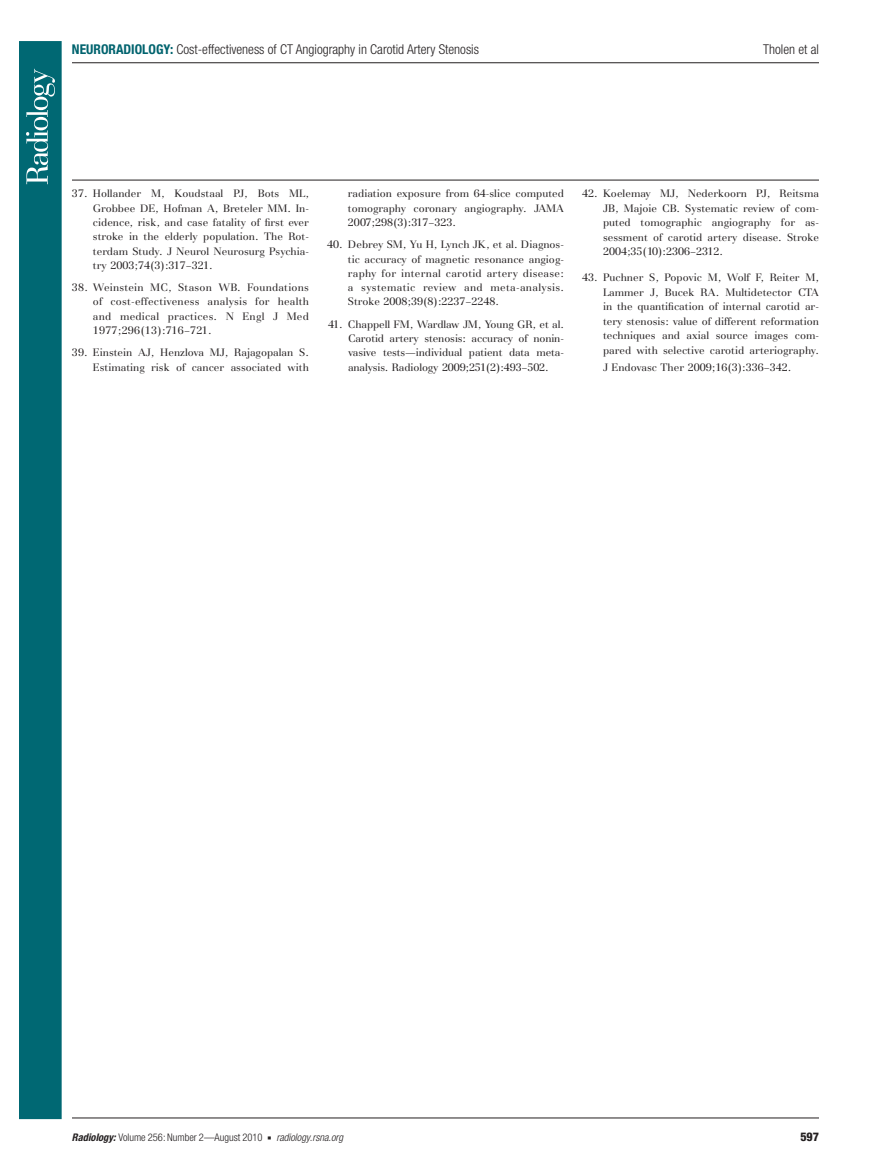
<style>
.page{position:relative;width:891px;height:1175px;background:#fff}
.page>*{position:absolute;margin:0;border:0;box-sizing:border-box;transform-origin:0 0}
.t1{font:300 condensed 13.5px "Helvetica Neue";color:#231f20}
.t2{font:800 condensed 12px "Helvetica Neue";color:#231f20}
.t3{font:10.8px/14.2px "AT Basilia";color:#231f20;text-align:justify}
.t4{font:300 condensed 10.5px "Helvetica Neue";color:#231f20}
.s1{font-weight:700;color:#00636e}
.s2{font-weight:700;font-style:italic}
.s3{font-family:"Universal Newswith Comm Pi";font-weight:400;font-stretch:normal;font-size:6px}
.s4{font-style:italic}
</style>
<div class="page">
<div style="left:19px;top:41px;width:43px;height:1078px;background:#006873;border:2px solid #006873"></div>
<svg style="left:26px;top:69px;width:29px;height:115px"></svg>
<hr style="left:72px;top:180px;width:747px;height:1px;background:#231f20">
<hr style="left:72px;top:1117px;width:747px;height:1px;background:#231f20">
<hr style="left:72px;top:62px;width:747px;height:1px;background:#231f20">
<p class="t1" style="left:72px;top:44px;width:408px"><span class="s1">NEURORADIOLOGY:</span> Cost-effectiveness of CT Angiography in Carotid Artery Stenosis</p>
<p class="t1" style="left:763px;top:44px;width:57px">Tholen et al</p>
<p class="t3" style="left:93px;top:188px;width:218px;text-indent:-21px">37 . Hollander M , Koudstaal PJ , Bots ML , Grobbee DE , Hofman A , Breteler MM . In&shy;cidence, risk, and case fatality of first ever stroke in the elderly population. The Rot&shy;terdam Study . J Neurol Neurosurg Psychia&shy;try 2003 ; 74 ( 3 ): 317 – 321 .</p>
<p class="t3" style="left:93px;top:281px;width:218px;text-indent:-21px">38 . Weinstein MC , Stason WB . Foundations of cost-effectiveness analysis for health and medical practices . N Engl J Med 1977 ; 296 ( 13 ): 716 – 721 .</p>
<p class="t3" style="left:72px;top:346px;width:239px;text-align:right">39 . Einstein AJ , Henzlova MJ , Rajagopalan S .<br>Estimating risk of cancer associated with</p>
<p class="t3" style="left:348px;top:188px;width:218px">radiation exposure from 64-slice computed tomography coronary angiography . JAMA 2007 ; 298 ( 3 ): 317 – 323 .</p>
<p class="t3" style="left:348px;top:239px;width:218px;text-indent:-21px">40 . Debrey SM , Yu H , Lynch JK , et al . Diagnos&shy;tic accuracy of magnetic resonance angiog&shy;raphy for internal carotid artery disease: a systematic review and meta-analysis .<br>Stroke 2008 ; 39 ( 8 ): 2237 – 2248 .</p>
<p class="t3" style="left:348px;top:318px;width:218px;text-indent:-20px">41 . Chappell FM , Wardlaw JM , Young GR , et al .<br>Carotid artery stenosis: accuracy of nonin&shy;vasive tests—individual patient data meta&shy;analysis . Radiology 2009 ; 251 ( 2 ): 493 – 502 .</p>
<p class="t3" style="left:603px;top:188px;width:218px;text-indent:-21px">42 . Koelemay MJ , Nederkoorn PJ , Reitsma JB , Majoie CB . Systematic review of com&shy;puted tomographic angiography for as&shy;sessment of carotid artery disease . Stroke 2004 ; 35 ( 10 ): 2306 – 2312 .</p>
<p class="t3" style="left:603px;top:272px;width:218px;text-indent:-21px">43 . Puchner S , Popovic M , Wolf F , Reiter M , Lammer J , Bucek RA . Multidetector CTA in the quantification of internal carotid ar&shy;tery stenosis: value of different reformation techniques and axial source images com&shy;pared with selective carotid arteriography .</p>
<p class="t3" style="left:603px;top:361px;width:190px">J Endovasc Ther 2009 ; 16 ( 3 ): 336 – 342 .</p>
<p class="t4" style="left:72px;top:1133px;width:273px"><span class="s2">Radiology:</span> Volume 256: Number 2—August 2010 <span class="s3">n</span> <span class="s4">radiology.rsna.org</span></p>
<p class="t2" style="left:801px;top:1132px;width:20px">597</p>
</div>
